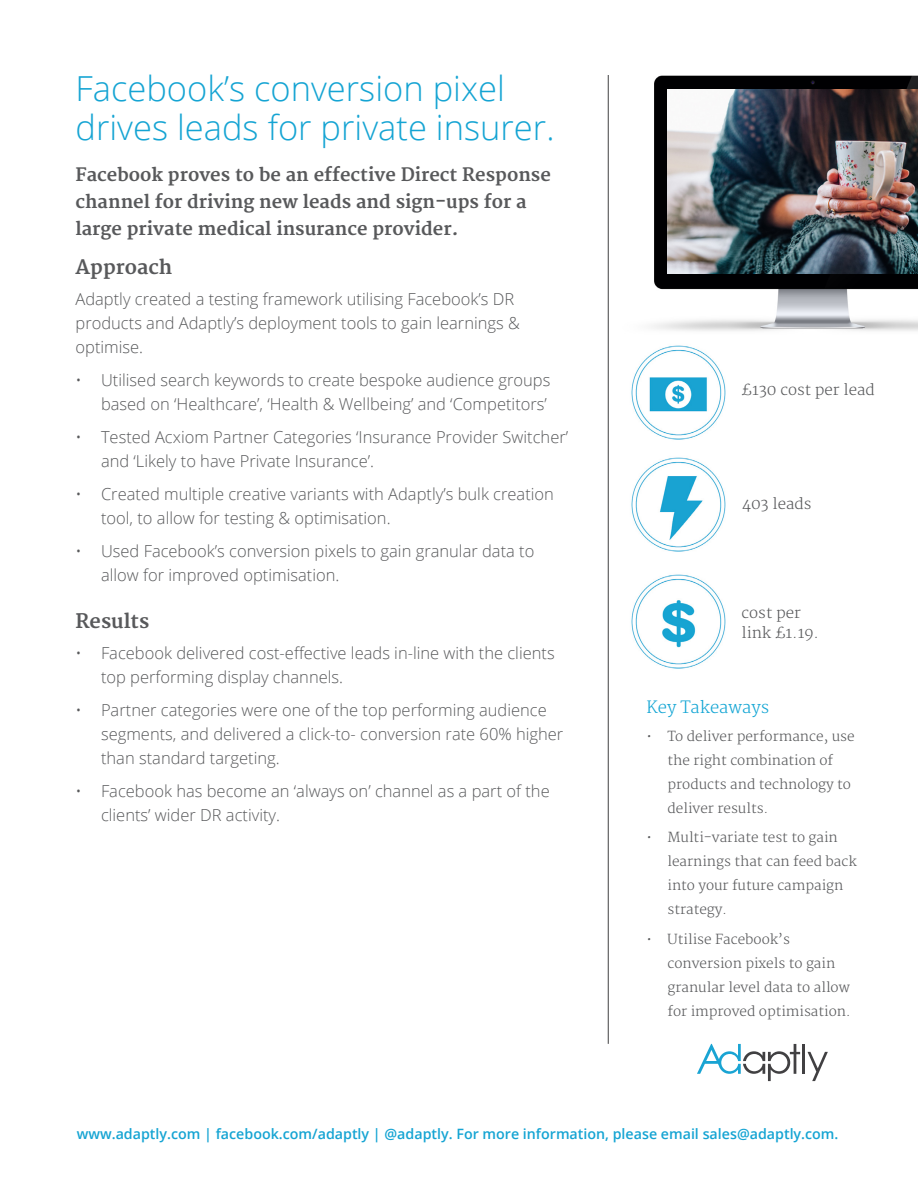
<style>
.page{position:relative;width:918px;height:1188px;background:#fff}
.page>*{position:absolute;margin:0;border:0;box-sizing:border-box;transform-origin:0 0}
.t1{font:300 34.5px/39px "Open Sans";color:#15a4d3}
.t2{font:700 19.5px "Merriweather";color:#58595b}
.t3{font:700 18px/27px "Merriweather";color:#58595b}
.t4{font:300 16.5px/24px "Open Sans";color:#58595b}
.t5{font:300 16.5px "Merriweather";color:#12a5d4}
.t6{font:300 15px/19.5px "Merriweather";color:#58595b}
.t7{font:600 14.25px "Open Sans";color:#15a4d3}
.t8{font:300 13.5px/24px "Merriweather";color:#58595b}
</style>
<div class="page">
<img style="left:652px;top:75px;width:266px;height:256px">
<img style="left:667px;top:90px;width:251px;height:183px">
<hr style="left:802px;top:1044px;width:3px;height:30px;background:#414042">
<svg style="left:808px;top:1052px;width:20px;height:29px"></svg>
<svg style="left:697px;top:1044px;width:103px;height:37px"></svg>
<hr style="left:608px;top:75px;width:1px;height:969px;background:#414042">
<img style="left:631px;top:345px;width:95px;height:95px">
<img style="left:631px;top:457px;width:95px;height:95px">
<img style="left:631px;top:574px;width:95px;height:95px">
<img style="left:648px;top:373px;width:62px;height:40px">
<img style="left:654px;top:474px;width:51px;height:68px">
<img style="left:654px;top:598px;width:50px;height:50px">
<h1 class="t1" style="left:76px;top:68px;width:481px">Facebook’s conversion pixel drives leads for private insurer.</h1>
<p class="t3" style="left:76px;top:162px;width:477px">Facebook proves to be an effective Direct Response channel for driving new leads and sign-ups for a large private medical insurance provider.</p>
<p class="t2" style="left:76px;top:256px;width:98px">Approach</p>
<p class="t4" style="left:76px;top:287px;width:446px">Adaptly created a testing framework utilising Facebook’s DR products and Adaptly’s deployment tools to gain learnings &amp; optimise.</p>
<p class="t4" style="left:76px;top:368px;width:476px;text-align:right">• Utilised search keywords to create bespoke audience groups based on ‘Healthcare’, ‘Health &amp; Wellbeing’ and ‘Competitors’</p>
<p class="t4" style="left:101px;top:425px;width:469px;text-indent:-25px">• Tested Acxiom Partner Categories ‘Insurance Provider Switcher’ and ‘Likely to have Private Insurance’.</p>
<p class="t4" style="left:101px;top:482px;width:455px;text-indent:-25px">• Created multiple creative variants with Adaptly’s bulk creation tool, to allow for testing &amp; optimisation.</p>
<p class="t4" style="left:101px;top:539px;width:435px;text-indent:-25px">• Used Facebook’s conversion pixels to gain granular data to allow for improved optimisation.</p>
<p class="t2" style="left:76px;top:610px;width:75px">Results</p>
<p class="t4" style="left:101px;top:641px;width:455px;text-indent:-25px">• Facebook delivered cost-effective leads in-line with the clients top performing display channels.</p>
<p class="t4" style="left:101px;top:698px;width:464px;text-indent:-25px">• Partner categories were one of the top performing audience segments, and delivered a click-to- conversion rate 60% higher than standard targeting.</p>
<p class="t4" style="left:101px;top:779px;width:450px;text-indent:-25px">• Facebook has become an ‘always on’ channel as a part of the clients’ wider DR activity.</p>
<p class="t6" style="left:742px;top:380px;width:135px">£130 cost per lead</p>
<p class="t6" style="left:742px;top:495px;width:71px">403 leads</p>
<p class="t6" style="left:742px;top:604px;width:79px">cost per link £1.19.</p>
<p class="t5" style="left:646px;top:697px;width:124px">Key Takeaways</p>
<p class="t8" style="left:668px;top:725px;width:189px;text-indent:-21px">• To deliver performance, use the right combination of products and technology to deliver results.</p>
<p class="t8" style="left:668px;top:826px;width:191px;text-indent:-21px">• Multi-variate test to gain learnings that can feed back into your future campaign strategy.</p>
<p class="t8" style="left:668px;top:928px;width:185px;text-indent:-21px">• Utilise Facebook’s conversion pixels to gain granular level data to allow for improved optimisation.</p>
<p class="t7" style="left:77px;top:1124px;width:763px">www.adaptly.com | facebook.com/adaptly | @adaptly. For more information, please email sales@adaptly.com.</p>
</div>
